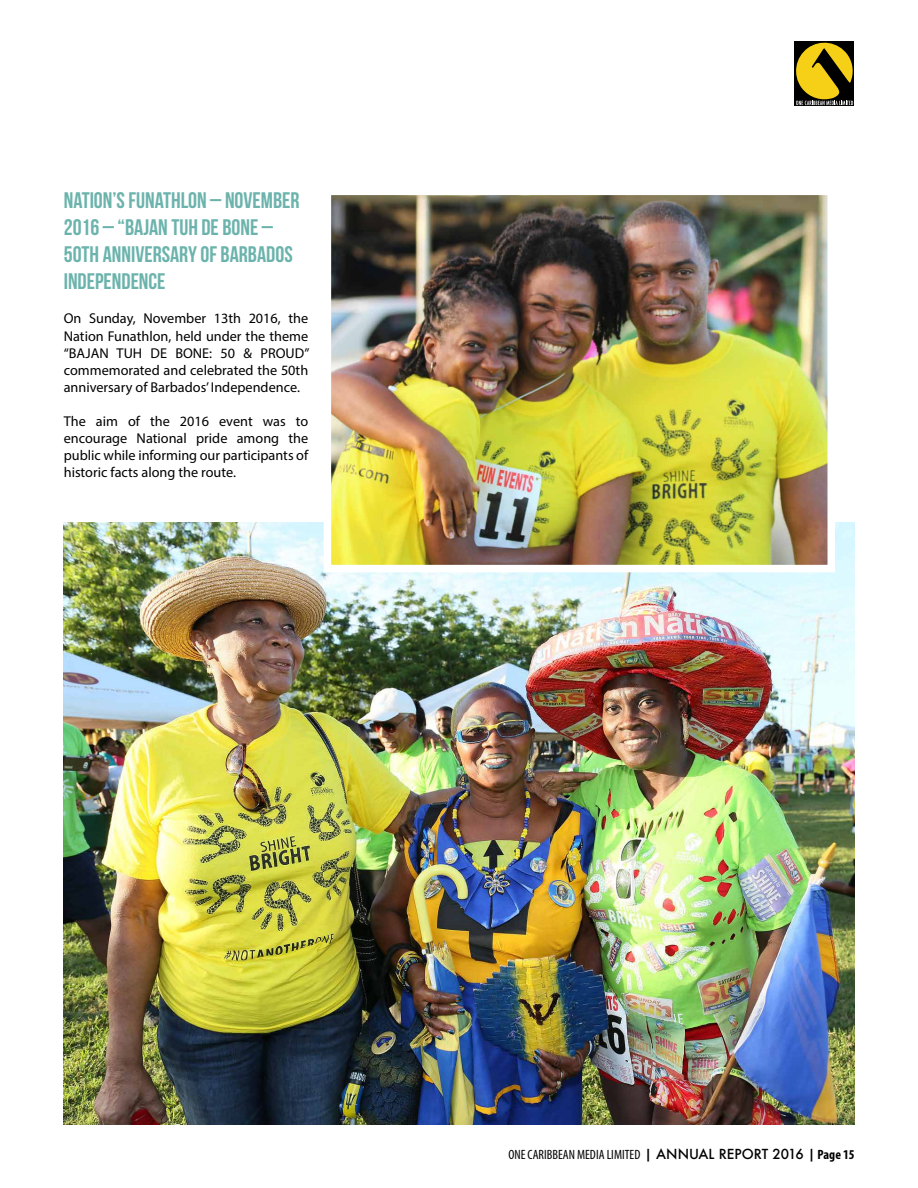
<style>
.page{position:relative;width:918px;height:1188px;background:#fff}
.page>*{position:absolute;margin:0;border:0;box-sizing:border-box;transform-origin:0 0}
.t1{font:22.5px/27px "Bebas Neue";color:#6bb3ac}
.t2{font:14.25px/17.1px "Myriad Pro";color:#000;text-align:justify}
.t3{font:condensed 13.5px "Myriad Pro";color:#000}
.s1{font-family:"Futura";font-weight:500;font-stretch:normal}
.s2{font-weight:700}
</style>
<div class="page">
<svg style="left:794px;top:41px;width:60px;height:64px;background:#837013"></svg>
<img style="left:63px;top:523px;width:791px;height:601px">
<img style="left:333px;top:197px;width:493px;height:366px">
<div style="left:324px;top:188px;width:511px;height:384px;border:8px solid #fff"></div>
<h1 class="t1" style="left:64px;top:187px;width:237px">NATION’S FUNATHLON – NOVEMBER<br>2016 – “BAJAN TUH DE BONE –<br>50TH ANNIVERSARY OF BARBADOS<br>INDEPENDENCE</h1>
<p class="t2" style="left:64px;top:310px;width:247px">On Sunday, November 13th 2016, the Nation Funathlon, held under the theme “BAJAN TUH DE BONE: 50 &amp; PROUD” commemorated and celebrated the 50th anniversary of Barbados’ Independence.</p>
<p class="t2" style="left:64px;top:412px;width:246px">The aim of the 2016 event was to encourage National pride among the public while informing our participants of historic facts along the route.</p>
<p class="t3" style="left:508px;top:1147px;width:348px">ONE CARIBBEAN MEDIA LIMITED <span class="s1">| ANNUAL REPORT 2016 |</span> <span class="s2">Page 15</span></p>
</div>
